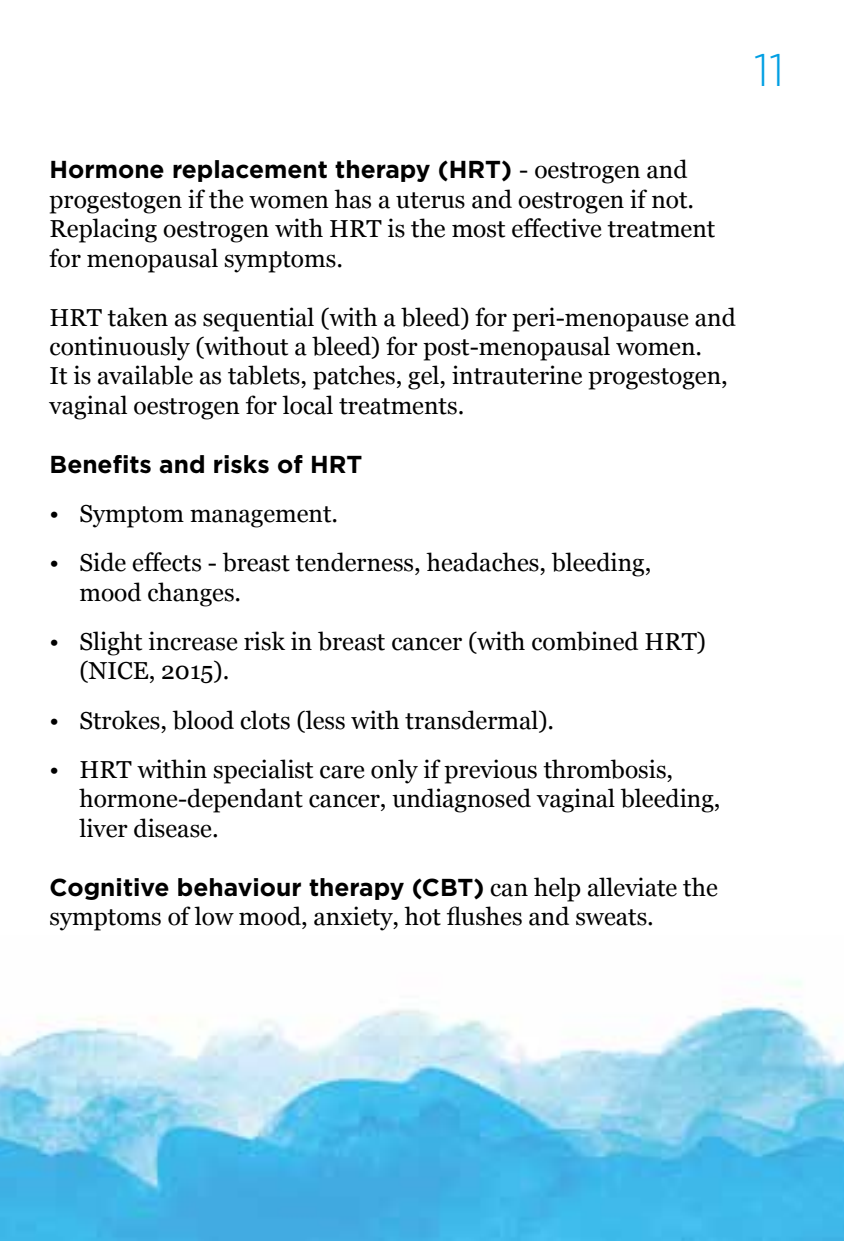
<style>
.page{position:relative;width:844px;height:1241px;background:#fff}
.page>*{position:absolute;margin:0;border:0;box-sizing:border-box;transform-origin:0 0}
.t1{font:300 45.5px "Gotham";color:#009fe3}
.t2{font:24.5px/29.4px "Georgia";color:#000}
.t3{font:700 24.5px "Gotham";color:#000}
.s1{font-family:"Georgia";font-weight:400}
</style>
<div class="page">
<img style="left:0;top:980px;width:843px;height:260px">
<h1 class="t1" style="left:753px;top:41px;width:32px">11</h1>
<p class="t3" style="left:50px;top:153px;width:639px">Hormone replacement therapy (HRT) <span class="s1">- oestrogen and</span></p>
<p class="t2" style="left:50px;top:184px;width:667px">progestogen if the women has a uterus and oestrogen if not.<br>Replacing oestrogen with HRT is the most effective treatment for menopausal symptoms.</p>
<p class="t2" style="left:50px;top:301px;width:687px">HRT taken as sequential (with a bleed) for peri-menopause and continuously (without a bleed) for post-menopausal women.<br>It is available as tablets, patches, gel, intrauterine progestogen, vaginal oestrogen for local treatments.</p>
<p class="t3" style="left:50px;top:447px;width:314px">Benefits and risks of HRT</p>
<p class="t2" style="left:50px;top:497px;width:290px">• Symptom management.</p>
<p class="t2" style="left:79px;top:547px;width:573px;text-indent:-30px">• Side effects - breast tenderness, headaches, bleeding, mood changes.</p>
<p class="t2" style="left:79px;top:625px;width:628px;text-indent:-30px">• Slight increase risk in breast cancer (with combined HRT) (NICE, 2015).</p>
<p class="t2" style="left:50px;top:704px;width:506px">• Strokes, blood clots (less with transdermal).</p>
<p class="t2" style="left:79px;top:753px;width:642px;text-indent:-30px">• HRT within specialist care only if previous thrombosis, hormone-dependant cancer, undiagnosed vaginal bleeding, liver disease.</p>
<p class="t3" style="left:50px;top:870px;width:669px">Cognitive behaviour therapy (CBT) <span class="s1">can help alleviate the</span></p>
<p class="t2" style="left:50px;top:900px;width:605px">symptoms of low mood, anxiety, hot flushes and sweats.</p>
</div>
